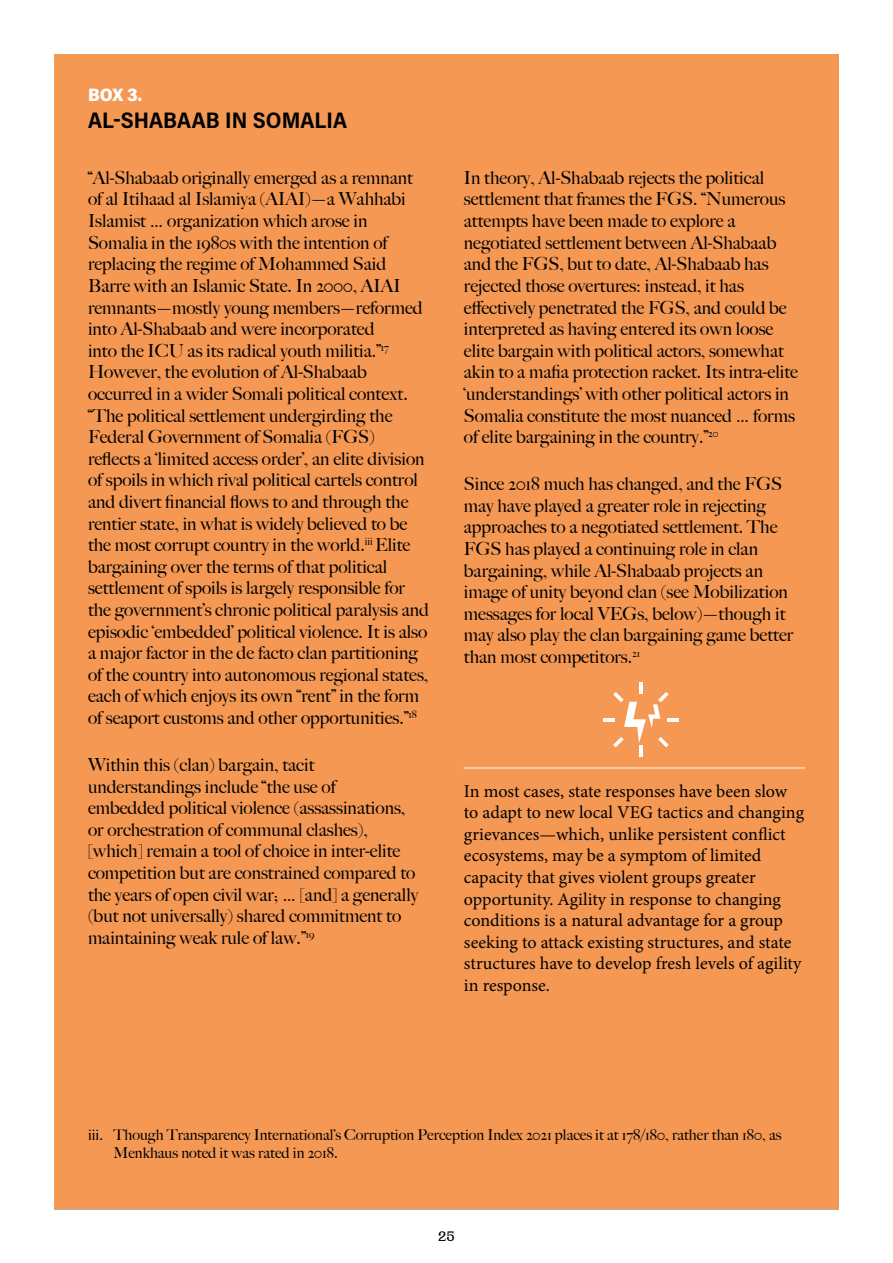
<style>
.page{position:relative;width:893px;height:1263px;background:#fff}
.page>*{position:absolute;margin:0;border:0;box-sizing:border-box;transform-origin:0 0}
.t1{font:700 22.5px "Acumin Pro Semi Cond";letter-spacing:.005em;color:#000}
.t2{font:500 18px/21.6px "Big Caslon";color:#000}
.t3{font:18px/21.6px "Minion Pro";color:#000}
.t4{font:900 18px "Acumin Pro Semi Cond";color:#fff}
.t5{font:500 15px/18px "Big Caslon";color:#000}
.t6{font:700 15px "Cirka";color:#000}
</style>
<div class="page">
<div style="left:54px;top:54px;width:785px;height:1155px;background:#f49853"></div>
<hr style="left:464px;top:768px;width:341px;height:1px;background:#fff">
<hr style="left:639px;top:746px;width:4px;height:11px;background:#fff">
<hr style="left:639px;top:682px;width:4px;height:11px;background:#fff">
<svg style="left:603px;top:692px;width:75px;height:55px"></svg>
<p class="t4" style="left:88px;top:82px;width:55px">BOX 3.</p>
<p class="t1" style="left:88px;top:105px;width:261px">AL-SHABAAB IN SOMALIA</p>
<p class="t2" style="left:88px;top:166px;width:343px">“Al-Shabaab originally emerged as a remnant of al Itihaad al Islamiya (AIAI)—a Wahhabi Islamist … organization which arose in Somalia in the 1980s with the intention of replacing the regime of Mohammed Said Barre with an Islamic State. In 2000, AIAI remnants—mostly young members—reformed into Al-Shabaab and were incorporated<br>into the ICU as its radical youth militia.”<sup>17<br></sup>However, the evolution of Al-Shabaab occurred in a wider Somali political context. “The political settlement undergirding the Federal Government of Somalia (FGS) reflects a ‘limited access order’, an elite division of spoils in which rival political cartels control and divert financial flows to and through the rentier state, in what is widely believed to be the most corrupt country in the world.<sup>iii</sup> Elite bargaining over the terms of that political settlement of spoils is largely responsible for the government’s chronic political paralysis and episodic ‘embedded’ political violence. It is also a major factor in the de facto clan partitioning of the country into autonomous regional states, each of which enjoys its own “rent” in the form of seaport customs and other opportunities.”<sup>18</sup></p>
<p class="t2" style="left:88px;top:753px;width:332px">Within this (clan) bargain, tacit understandings include “the use of<br>embedded political violence (assassinations, or orchestration of communal clashes), [which] remain a tool of choice in inter-elite competition but are constrained compared to the years of open civil war; … [and] a generally (but not universally) shared commitment to maintaining weak rule of law.”<sup>19</sup></p>
<p class="t2" style="left:464px;top:166px;width:336px">In theory, Al-Shabaab rejects the political settlement that frames the FGS. “Numerous attempts have been made to explore a negotiated settlement between Al-Shabaab and the FGS, but to date, Al-Shabaab has rejected those overtures: instead, it has effectively penetrated the FGS, and could be interpreted as having entered its own loose elite bargain with political actors, somewhat akin to a mafia protection racket. Its intra-elite ‘understandings’ with other political actors in Somalia constitute the most nuanced … forms of elite bargaining in the country.”<sup>20</sup></p>
<p class="t2" style="left:464px;top:472px;width:331px">Since 2018 much has changed, and the FGS may have played a greater role in rejecting approaches to a negotiated settlement. The FGS has played a continuing role in clan bargaining, while Al-Shabaab projects an image of unity beyond clan (see Mobilization messages for local VEGs, below)—though it may also play the clan bargaining game better than most competitors.<sup>21</sup></p>
<p class="t3" style="left:464px;top:780px;width:342px">In most cases, state responses have been slow to adapt to new local VEG tactics and changing grievances—which, unlike persistent conflict ecosystems, may be a symptom of limited capacity that gives violent groups greater opportunity. Agility in response to changing conditions is a natural advantage for a group seeking to attack existing structures, and state structures have to develop fresh levels of agility in response.</p>
<p class="t5" style="left:114px;top:1125px;width:669px;text-indent:-26px">iii. Though Transparency International’s Corruption Perception Index 2021 places it at 178/180, rather than 180, as<br>Menkhaus noted it was rated in 2018.</p>
<p class="t6" style="left:438px;top:1227px;width:18px">25</p>
</div>
